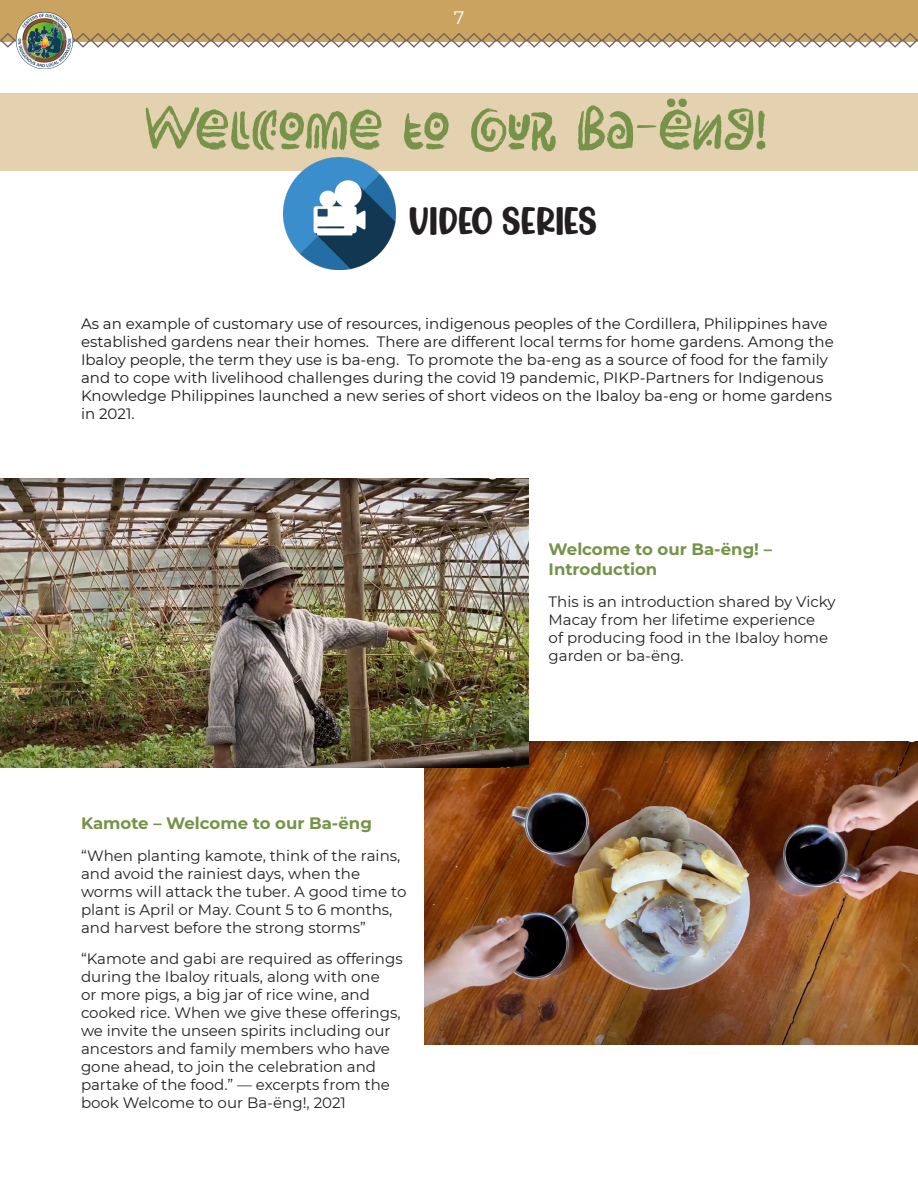
<style>
.page{position:relative;width:918px;height:1188px;background:#fff}
.page>*{position:absolute;margin:0;border:0;box-sizing:border-box;transform-origin:0 0}
.t1{font:51.15px "Rimba Andalas";letter-spacing:-.015em;color:#769349}
.t2{font:36px "Jumping Unicorn";color:#231f20}
.t3{font:18px "Montserrat";color:#fff}
.t4{font:700 16.5px/19.8px "Montserrat";color:#769349}
.t5{font:15px/18px "Montserrat";color:#231f20}
.heading_1{font:15px/18px "Montserrat";color:#1a1a1a}
</style>
<div class="page">
<div style="left:0;top:93px;width:918px;height:77px;background:#e4d1af"></div>
<img style="left:284px;top:158px;width:112px;height:112px">
<img style="left:425px;top:742px;width:493px;height:303px">
<img style="left:0;top:478px;width:529px;height:290px">
<div style="left:0;top:0;width:918px;height:42px;background:#caa360"></div>
<svg style="left:0;top:33px;width:918px;height:15px"></svg>
<img style="left:16px;top:12px;width:56px;height:56px">
<p class="t3" style="left:454px;top:5px;width:12px">7</p>
<p class="t1" style="left:665px;top:56px;width:25px">..</p>
<p class="t1" style="left:144px;top:99px;width:624px">Welcome to Our Ba-eng!</p>
<p class="t2" style="left:409px;top:195px;width:190px">VIDEO SERIES</p>
<p class="heading_1" style="left:81px;top:314px;width:754px">As an example of customary use of resources, indigenous peoples of the Cordillera, Philippines have established gardens near their homes. There are different local terms for home gardens. Among the Ibaloy people, the term they use is ba-eng. To promote the ba-eng as a source of food for the family and to cope with livelihood challenges during the covid 19 pandemic, PIKP-Partners for Indigenous Knowledge Philippines launched a new series of short videos on the Ibaloy ba-eng or home gardens in 2021.</p>
<p class="t4" style="left:81px;top:813px;width:292px">Kamote – Welcome to our Ba-ëng</p>
<p class="t5" style="left:81px;top:846px;width:327px">“When planting kamote, think of the rains, and avoid the rainiest days, when the worms will attack the tuber. A good time to plant is April or May. Count 5 to 6 months, and harvest before the strong storms”</p>
<p class="t5" style="left:81px;top:950px;width:323px">“Kamote and gabi are required as offerings during the Ibaloy rituals, along with one<br>or more pigs, a big jar of rice wine, and cooked rice. When we give these offerings, we invite the unseen spirits including our ancestors and family members who have gone ahead, to join the celebration and partake of the food.” — excerpts from the book Welcome to our Ba-ëng!, 2021</p>
<p class="t4" style="left:549px;top:539px;width:225px">Welcome to our Ba-ëng! –<br>Introduction</p>
<p class="t5" style="left:549px;top:592px;width:288px">This is an introduction shared by Vicky<br>Macay from her lifetime experience<br>of producing food in the Ibaloy home garden or ba-ëng.</p>
</div>
